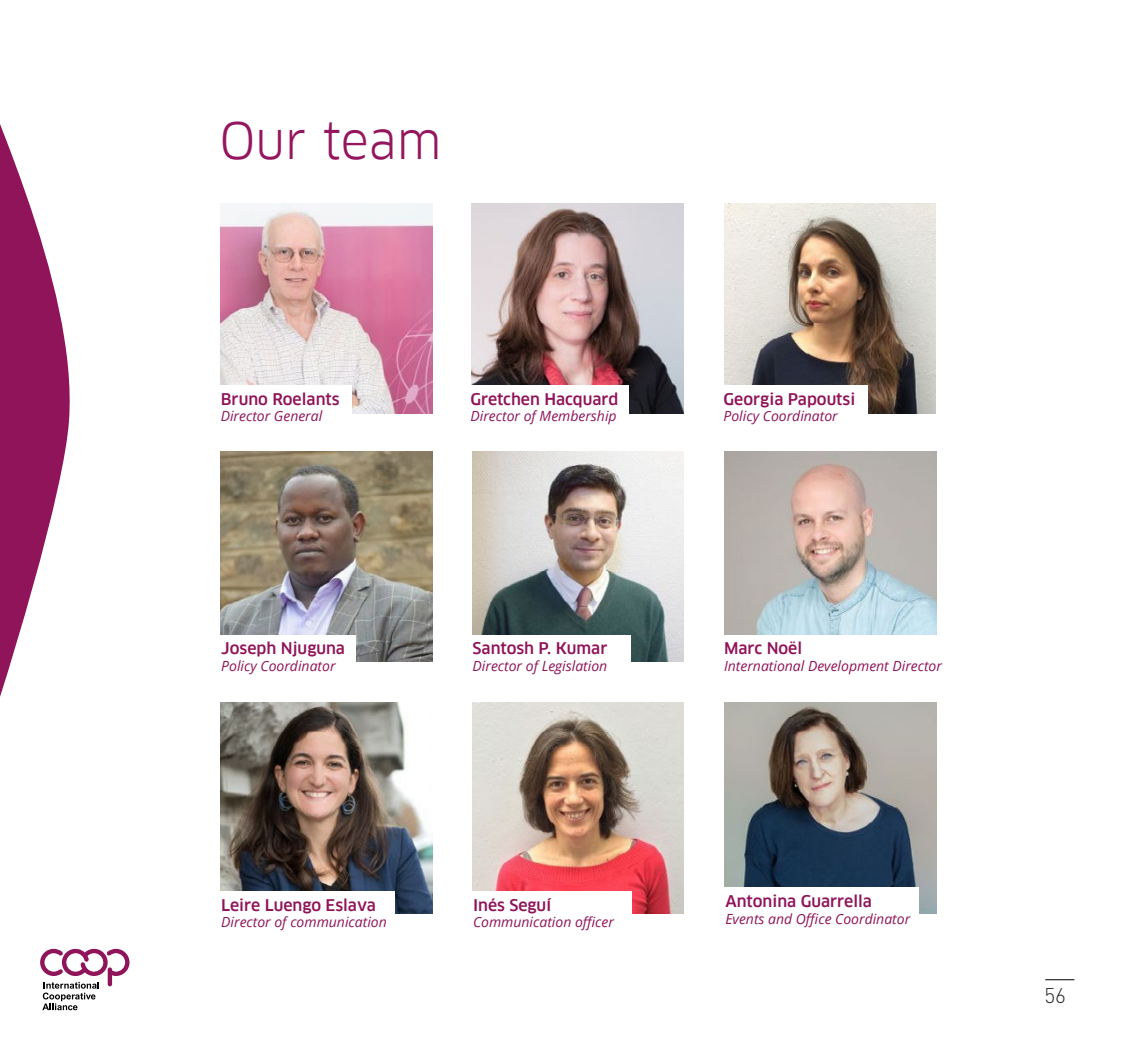
<style>
.page{position:relative;width:1141px;height:1042px;background:#fff}
.page>*{position:absolute;margin:0;border:0;box-sizing:border-box;transform-origin:0 0}
.TITRE_2{font:49px "Clan Pro";color:#94165f}
.t1{font:300 21px "DIN";color:#272726}
.t2{font:500 15.75px "Clan Pro";color:#8f1459}
.t3{font:italic 14px "Open Sans";color:#8f1459}
</style>
<div class="page">
<svg style="left:1045px;top:979px;width:29px;height:1px"></svg>
<svg style="left:0;top:124px;width:77px;height:887px"></svg>
<img style="left:220px;top:203px;width:212px;height:210px">
<img style="left:221px;top:451px;width:212px;height:210px">
<img style="left:221px;top:703px;width:212px;height:210px">
<img style="left:472px;top:203px;width:211px;height:210px">
<img style="left:472px;top:451px;width:212px;height:210px">
<img style="left:472px;top:703px;width:212px;height:210px">
<img style="left:724px;top:203px;width:212px;height:210px">
<img style="left:725px;top:451px;width:211px;height:184px">
<img style="left:725px;top:703px;width:211px;height:210px">
<div style="left:210px;top:385px;width:141px;height:44px;background:#fff"></div>
<div style="left:210px;top:635px;width:146px;height:44px;background:#fff"></div>
<div style="left:210px;top:891px;width:185px;height:44px;background:#fff"></div>
<div style="left:459px;top:385px;width:170px;height:44px;background:#fff"></div>
<div style="left:461px;top:635px;width:170px;height:44px;background:#fff"></div>
<div style="left:462px;top:891px;width:170px;height:44px;background:#fff"></div>
<div style="left:714px;top:887px;width:204px;height:44px;background:#fff"></div>
<div style="left:712px;top:385px;width:156px;height:44px;background:#fff"></div>
<svg style="left:40px;top:947px;width:90px;height:63px"></svg>
<p class="TITRE_2" style="left:220px;top:112px;width:224px">Our team</p>
<p class="t2" style="left:221px;top:389px;width:120px">Bruno Roelants</p>
<p class="t3" style="left:221px;top:407px;width:103px">Director General</p>
<p class="t2" style="left:471px;top:389px;width:149px">Gretchen Hacquard</p>
<p class="t3" style="left:471px;top:407px;width:148px">Director of Membership</p>
<p class="t2" style="left:724px;top:389px;width:133px">Georgia Papoutsi</p>
<p class="t3" style="left:724px;top:407px;width:116px">Policy Coordinator</p>
<p class="t2" style="left:221px;top:639px;width:125px">Joseph Njuguna</p>
<p class="t3" style="left:221px;top:656px;width:116px">Policy Coordinator</p>
<p class="t2" style="left:473px;top:639px;width:136px">Santosh P. Kumar</p>
<p class="t3" style="left:473px;top:656px;width:136px">Director of Legislation</p>
<p class="t2" style="left:724px;top:639px;width:80px">Marc Noël</p>
<p class="t3" style="left:724px;top:656px;width:220px">International Development Director</p>
<p class="t2" style="left:221px;top:895px;width:156px">Leire Luengo Eslava</p>
<p class="t3" style="left:221px;top:913px;width:167px">Director of communication</p>
<p class="t2" style="left:473px;top:895px;width:80px">Inés SeguÍ</p>
<p class="t3" style="left:473px;top:913px;width:143px">Communication officer</p>
<p class="t2" style="left:725px;top:892px;width:148px">Antonina Guarrella</p>
<p class="t3" style="left:725px;top:909px;width:186px">Events and Office Coordinator</p>
<h2 class="t1" style="left:1044px;top:982px;width:23px">56</h2>
</div>
